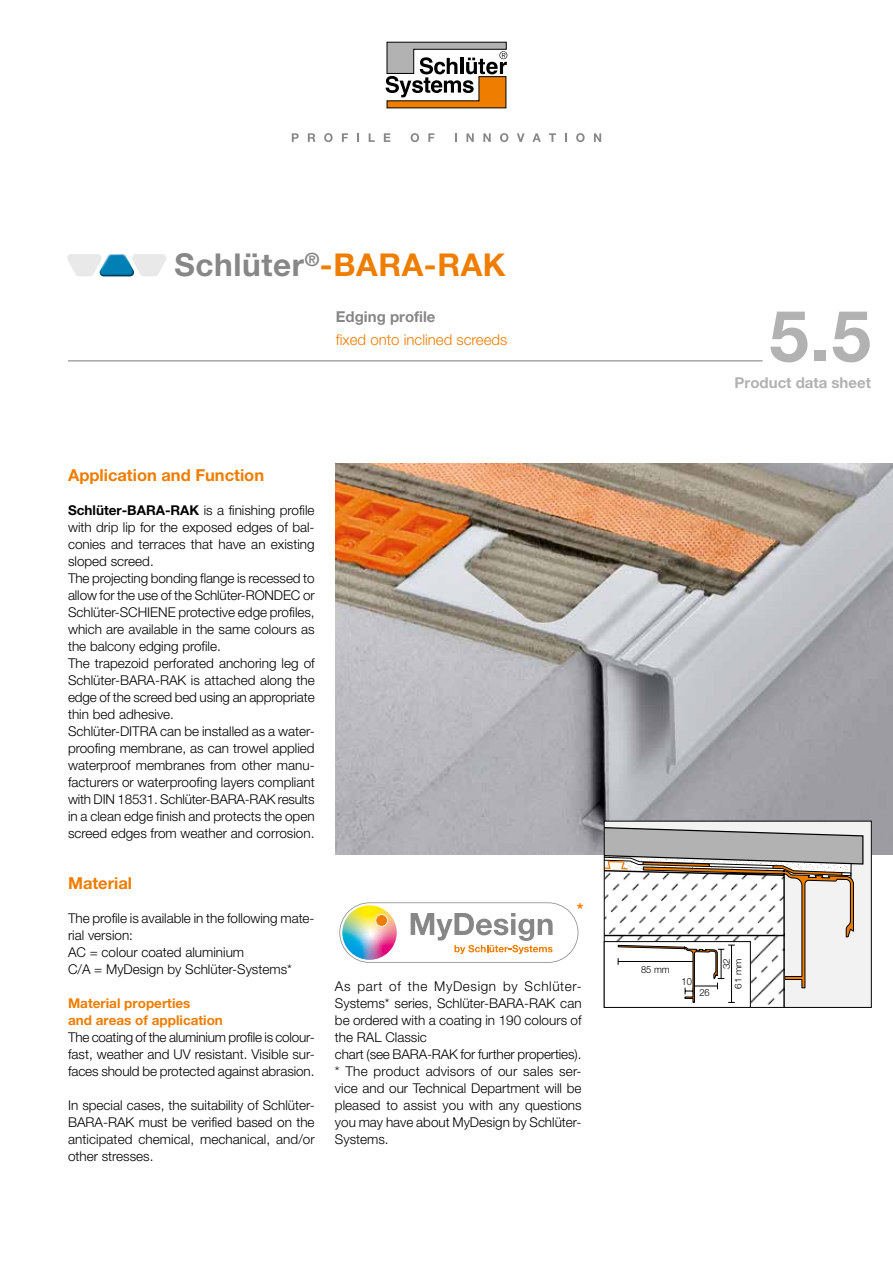
<style>
.page{position:relative;width:893px;height:1263px;background:#fff}
.page>*{position:absolute;margin:0;border:0;box-sizing:border-box;transform-origin:0 0}
.t1{font:700 71.25px "Helvetica Neue LT Pro";color:#b3b2b2}
.t2{font:700 31.5px "Helvetica Neue LT Pro";letter-spacing:.02em;color:#ef7d00}
.t3{font:700 16.5px "Helvetica Neue LT Pro";color:#ef7d00}
.t4{font:300 15px "Helvetica Neue LT Pro";color:#ef7d00}
.t5{font:700 15px "Helvetica Neue LT Pro";color:#b3b2b2}
.t6{font:700 15px "Helvetica Neue LT Pro";color:#878787}
.t7{font:300 13.5px/17px "Helvetica Neue LT Pro";color:#000}
.t8{font:700 13.5px/17px "Helvetica Neue LT Pro";color:#ef7d00}
.t9{font:300 9.9px "Helvetica Neue LT Pro";color:#000;scale:.94 1}
.t10{font:300 9.3px "Helvetica Neue LT Pro";color:#000;scale:1.06 1}
.s1{color:#878787}
.s2{font-weight:700}
</style>
<div class="page">
<hr style="left:68px;top:360px;width:695px;height:1px;background:#878787">
<svg style="left:67px;top:254px;width:99px;height:22px"></svg>
<svg style="left:386px;top:42px;width:121px;height:66px"></svg>
<svg style="left:292px;top:133px;width:7px;height:9px"></svg>
<svg style="left:308px;top:133px;width:7px;height:9px"></svg>
<svg style="left:324px;top:133px;width:9px;height:9px"></svg>
<svg style="left:342px;top:133px;width:6px;height:9px"></svg>
<svg style="left:357px;top:133px;width:2px;height:9px"></svg>
<svg style="left:369px;top:133px;width:6px;height:9px"></svg>
<svg style="left:384px;top:133px;width:6px;height:9px"></svg>
<svg style="left:411px;top:133px;width:8px;height:9px"></svg>
<svg style="left:428px;top:133px;width:6px;height:9px"></svg>
<svg style="left:455px;top:133px;width:2px;height:9px"></svg>
<svg style="left:466px;top:133px;width:8px;height:9px"></svg>
<svg style="left:483px;top:133px;width:8px;height:9px"></svg>
<svg style="left:500px;top:133px;width:8px;height:9px"></svg>
<svg style="left:517px;top:133px;width:8px;height:9px"></svg>
<svg style="left:532px;top:133px;width:9px;height:9px"></svg>
<svg style="left:549px;top:133px;width:7px;height:9px"></svg>
<svg style="left:565px;top:133px;width:2px;height:9px"></svg>
<svg style="left:576px;top:133px;width:9px;height:9px"></svg>
<svg style="left:594px;top:133px;width:7px;height:9px"></svg>
<img style="left:336px;top:463px;width:557px;height:392px">
<div style="left:604px;top:821px;width:267px;height:186px;background:#f2f2f2"></div>
<svg style="left:604px;top:821px;width:260px;height:186px"></svg>
<div style="left:604px;top:941px;width:147px;height:67px;border:1px solid #000"></div>
<img style="left:339px;top:902px;width:239px;height:61px">
<h2 class="t2" style="left:174px;top:246px;width:333px"><span class="s1">Schlüter</span><sup>®</sup>-BARA-RAK</h2>
<p class="t6" style="left:336px;top:307px;width:101px">Edging profile</p>
<p class="t4" style="left:336px;top:330px;width:173px">fixed onto inclined screeds</p>
<p class="t3" style="left:68px;top:464px;width:198px">Application and Function</p>
<p class="t7" style="left:68px;top:501px;width:248px"><span class="s2">Schlüter-BARA-RAK</span> is a finishing profile with drip lip for the exposed edges of bal&shy;conies and terraces that have an existing sloped screed.<br>The projecting bonding flange is recessed to allow for the use of the Schlüter-RONDEC or Schlüter-SCHIENE protective edge profiles, which are available in the same colours as the balcony edging profile.<br>The trapezoid perforated anchoring leg of Schlüter-BARA-RAK is attached along the edge of the screed bed using an appropriate thin bed adhesive.<br>Schlüter-DITRA can be installed as a water&shy;proofing membrane, as can trowel applied waterproof membranes from other manu&shy;facturers or waterproofing layers compliant with DIN 18531. Schlüter-BARA-RAK results in a clean edge finish and protects the open screed edges from weather and corrosion.</p>
<p class="t3" style="left:68px;top:873px;width:66px">Material</p>
<p class="t7" style="left:68px;top:909px;width:248px">The profile is available in the following mate&shy;rial version:<br>AC = colour coated aluminium<br>C/A = MyDesign by Schlüter-Systems*</p>
<p class="t8" style="left:68px;top:994px;width:156px">Material properties<br>and areas of application</p>
<p class="t7" style="left:68px;top:1028px;width:248px;text-align:justify">The coating of the aluminium profile is colour&shy;fast, weather and UV resistant. Visible sur&shy;faces should be protected against abrasion.</p>
<p class="t7" style="left:68px;top:1096px;width:248px;text-align:justify">In special cases, the suitability of Schlüter-BARA-RAK must be verified based on the anticipated chemical, mechanical, and/or other stresses.</p>
<p class="t3" style="left:577px;top:899px;width:8px">*</p>
<p class="t7" style="left:335px;top:977px;width:248px">As part of the MyDesign by Schlüter-Systems* series, Schlüter-BARA-RAK can be ordered with a coating in 190 colours of the RAL Classic<br>chart (see BARA-RAK for further properties). * The product advisors of our sales ser&shy;vice and our Technical Department will be pleased to assist you with any questions you may have about MyDesign by Schlüter-Systems.</p>
<h1 class="t1" style="left:769px;top:292px;width:103px">5.5</h1>
<p class="t5" style="left:735px;top:373px;width:138px">Product data sheet</p>
<p class="t9" style="left:641px;top:963px;width:32px">85 mm</p>
<p class="t9" style="left:681px;top:975px;width:13px">10</p>
<p class="t9" style="left:699px;top:986px;width:13px">26</p>
<p class="t10" style="left:721px;top:969px;width:12px;rotate:-90deg">32</p>
<p class="t10" style="left:732px;top:989px;width:30px;rotate:-90deg">61 mm</p>
</div>
